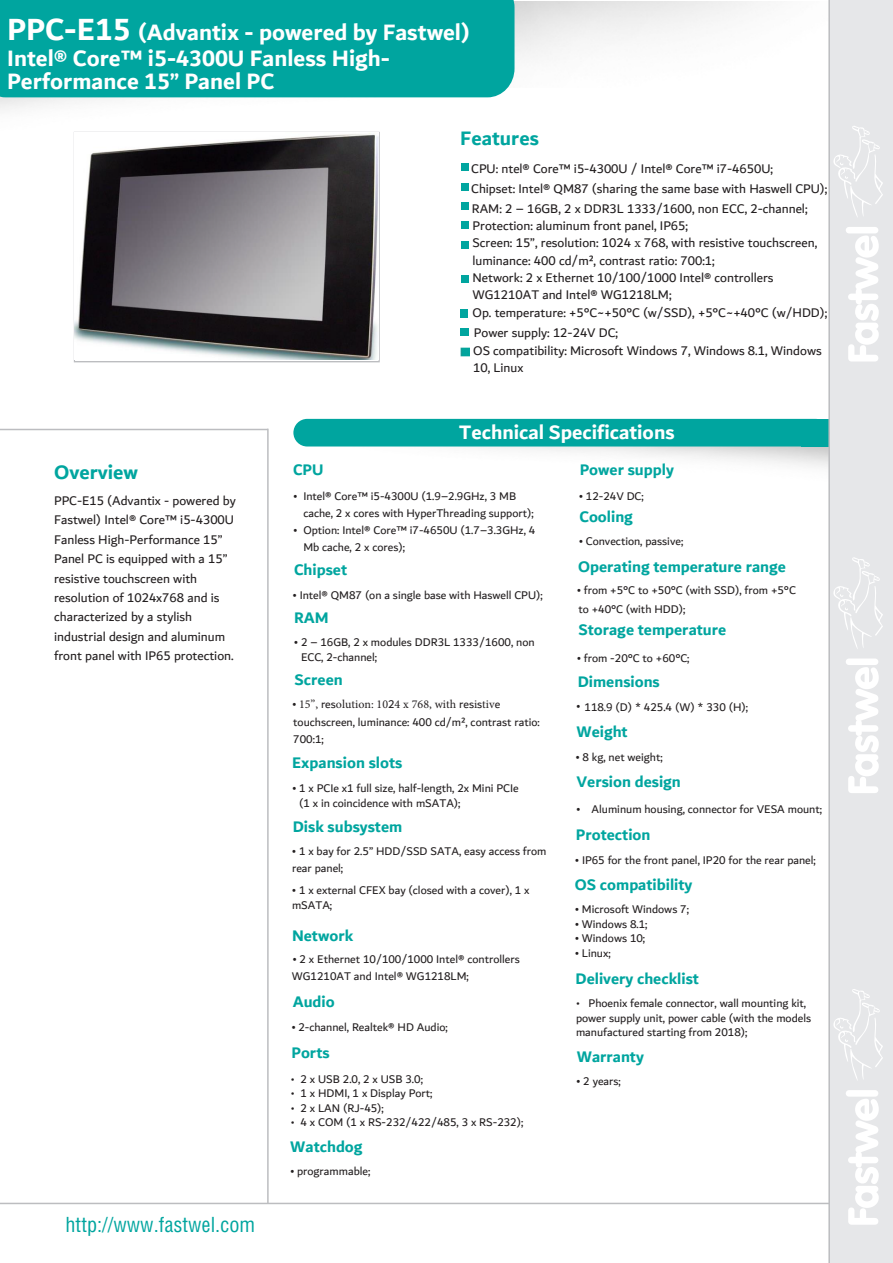
<style>
.page{position:relative;width:893px;height:1263px;background:#fff}
.page>*{position:absolute;margin:0;border:0;box-sizing:border-box;transform-origin:0 0}
.t1{font:700 24px/26.4px "Dubai";color:#fff}
.t2{font:700 21px "Dubai";color:#fff}
.t3{font:21px "Helios Cond C";color:#00a59f}
.t4{font:700 21px "Dubai";color:#00a59f}
.t5{font:700 16.5px "Dubai";color:#00a59f}
.t6{font:13.5px/19.4px "Dubai";color:#231f20}
.t7{font:12px/14.4px "Dubai";color:#231f20}
.t8{font:12px "Minion Pro";color:#231f20}
.s1{font-size:33px}
.s2{font-family:"Minion Pro"}
.s3{font-family:"Helios Cond C"}
.s4{font-family:"Dubai"}
</style>
<div class="page">
<div style="left:829px;top:0;width:64px;height:1263px;background:#e6e7e9"></div>
<svg style="left:514px;top:1px;width:244px;height:1px"></svg>
<img style="left:514px;top:2px;width:240px;height:72px">
<img style="left:319px;top:446px;width:509px;height:21px">
<hr style="left:0;top:429px;width:268px;height:1px;background:#bcbdc0">
<div style="left:801px;top:419px;width:28px;height:27px;background:#00a59f"></div>
<hr style="left:0;top:1203px;width:829px;height:1px;background:#bcbdc0">
<hr style="left:267px;top:429px;width:2px;height:775px;background:#bcbdc0">
<svg style="left:833px;top:989px;width:50px;height:91px"></svg>
<svg style="left:848px;top:1099px;width:31px;height:126px"></svg>
<div style="left:846px;top:1090px;width:32px;height:7px;background:#fff;border-radius:3px"></div>
<svg style="left:833px;top:557px;width:50px;height:92px"></svg>
<svg style="left:848px;top:667px;width:31px;height:126px"></svg>
<div style="left:846px;top:658px;width:32px;height:7px;background:#fff;border-radius:3px"></div>
<svg style="left:833px;top:126px;width:50px;height:91px"></svg>
<svg style="left:848px;top:235px;width:31px;height:126px"></svg>
<div style="left:846px;top:227px;width:32px;height:6px;background:#fff;border-radius:3px"></div>
<div style="left:0;top:0;width:514px;height:97px;background:#00a59f"></div>
<div style="left:461px;top:183px;width:7px;height:8px;background:#00a59f"></div>
<div style="left:461px;top:202px;width:7px;height:8px;background:#00a59f"></div>
<div style="left:461px;top:221px;width:7px;height:8px;background:#00a59f"></div>
<div style="left:461px;top:241px;width:7px;height:7px;background:#00a59f"></div>
<div style="left:461px;top:275px;width:7px;height:8px;background:#00a59f"></div>
<div style="left:460px;top:328px;width:8px;height:8px;background:#00a59f"></div>
<div style="left:293px;top:419px;width:536px;height:27px;background:#00a59f;border-radius:14px"></div>
<hr style="left:828px;top:0;width:2px;height:1263px;background:#bcbdc0">
<div style="left:461px;top:164px;width:7px;height:7px;background:#00a59f"></div>
<div style="left:460px;top:309px;width:8px;height:9px;background:#00a59f"></div>
<svg style="left:460px;top:348px;width:9px;height:9px"></svg>
<img style="left:74px;top:132px;width:304px;height:228px">
<h1 class="t1" style="left:7px;top:18px;width:464px"><span class="s1">PPC-E15</span> (Advantix - powered by Fastwel)<br>Intel® Core™ i5-4300U Fanless High-</h1>
<h1 class="t1" style="left:7px;top:67px;width:269px">Performance 15” Panel PC</h1>
<h2 class="t4" style="left:460px;top:126px;width:80px">Features</h2>
<p class="t6" style="left:471px;top:158px;width:358px;line-height:20.1px">CPU: ntel® Core™ i5-4300U / Intel® Core™ i7-4650U;<br>Chipset: Intel® QM87 (sharing the same base with Haswell CPU);<br>RAM: 2 – 16GB, 2 x DDR3L 1333/1600, non ECC, 2-channel;</p>
<p class="t6" style="left:473px;top:217px;width:356px;line-height:17.2px">Protection: aluminum front panel, IP65;<br>Screen: 15”, resolution: 1024 <span class="s2">х</span> 768, with resistive touchscreen, luminance: 400 cd/m², contrast ratio: 700:1;<br>Network: 2 x Ethernet 10/100/1000 Intel® controllers WG1210AT and Intel® WG1218LM;<br>Op. temperature: +5°C~+50°C (w/SSD), +5°C~+40°C (w/HDD);</p>
<p class="t6" style="left:473px;top:324px;width:350px;line-height:17.5px">Power supply: 12-24V DC;<br>OS compatibility: Microsoft Windows 7, Windows 8.1, Windows<br>10, Linux</p>
<h2 class="t4" style="left:54px;top:460px;width:85px">Overview</h2>
<p class="t6" style="left:54px;top:491px;width:183px">PPC-E15 (Advantix - powered by<br>Fastwel) Intel® Core™ i5-4300U<br>Fanless High-Performance 15”<br>Panel PC is equipped with a 15” resistive touchscreen with resolution of 1024x768 and is characterized by a stylish industrial design and aluminum front panel with IP65 protection.</p>
<h2 class="t3" style="left:65px;top:1217px;width:191px">http://www.fastwel.com</h2>
<h3 class="t5" style="left:293px;top:459px;width:32px">CPU</h3>
<h2 class="t2" style="left:459px;top:419px;width:217px">Technical Specifications</h2>
<h3 class="t5" style="left:580px;top:460px;width:96px">Power supply</h3>
<p class="t7" style="left:303px;top:487px;width:232px;line-height:17.1px;text-indent:-9px"><span class="s3">•</span> Intel® Core™ i5-4300U (1.9–2.9GHz, 3 MB cache, 2 x cores with HyperThreading support);</p>
<p class="t7" style="left:303px;top:521px;width:233px;line-height:17.1px;text-indent:-9px"><span class="s3">•</span> Option: Intel® Core™ i7-4650U (1.7–3.3GHz, 4<br>Mb cache, 2 x cores);</p>
<h3 class="t5" style="left:294px;top:560px;width:55px">Chipset</h3>
<p class="t7" style="left:293px;top:587px;width:251px"><span class="s3">•</span> Intel® QM87 (on a single base with Haswell CPU);</p>
<h3 class="t5" style="left:294px;top:608px;width:36px">RAM</h3>
<p class="t7" style="left:301px;top:635px;width:235px;text-indent:-6px"><span class="s3">•</span> 2 – 16GB, 2 x modules DDR3L 1333/1600, non<br>ECC, 2-channel;</p>
<h3 class="t5" style="left:295px;top:670px;width:50px">Screen</h3>
<p class="t8" style="left:293px;top:696px;width:209px"><span class="s3">•</span> 15”, <span class="s4">res</span>olution: 10<span class="s4">2</span>4 х 768, with <span class="s4">res</span>i<span class="s4">s</span>tiv<span class="s4">e</span></p>
<p class="t7" style="left:293px;top:713px;width:248px;line-height:17.4px">touchscreen, luminance: 400 cd/m², contrast ratio:<br>700:1;</p>
<h3 class="t5" style="left:292px;top:752px;width:112px">Expansion slots</h3>
<p class="t7" style="left:299px;top:781px;width:221px;text-indent:-6px"><span class="s3">•</span> 1 x PCIe x1 full size, half-length, 2x Mini PCIe (1 x in coincidence with mSATA);</p>
<h3 class="t5" style="left:293px;top:816px;width:111px">Disk subsystem</h3>
<p class="t7" style="left:292px;top:842px;width:256px;line-height:17.5px"><span class="s3">•</span> 1 x bay for 2.5” HDD/SSD SATA, easy access from rear panel;</p>
<p class="t7" style="left:292px;top:883px;width:239px"><span class="s3">•</span> 1 x external CFEX bay (closed with a cover), 1 x mSATA;</p>
<h3 class="t5" style="left:292px;top:926px;width:63px">Network</h3>
<p class="t7" style="left:292px;top:950px;width:229px;line-height:17.5px"><span class="s3">•</span> 2 x Ethernet 10/100/1000 Intel® controllers<br>WG1210AT and Intel® WG1218LM;</p>
<h3 class="t5" style="left:293px;top:991px;width:44px">Audio</h3>
<p class="t7" style="left:292px;top:1020px;width:157px"><span class="s3">•</span> 2-channel, Realtek® HD Audio;</p>
<h3 class="t5" style="left:292px;top:1042px;width:40px">Ports</h3>
<p class="t7" style="left:291px;top:1071px;width:134px">• 2 x USB 2.0, 2 x USB 3.0;</p>
<p class="t7" style="left:291px;top:1086px;width:143px">• 1 x HDMI, 1 x Display Port;</p>
<p class="t7" style="left:291px;top:1100px;width:94px">• 2 x LAN (RJ-45);</p>
<p class="t7" style="left:291px;top:1115px;width:234px">• 4 x COM (1 x RS-232/422/485, 3 x RS-232);</p>
<h3 class="t5" style="left:290px;top:1136px;width:74px">Watchdog</h3>
<p class="t7" style="left:291px;top:1163px;width:81px"><span class="s3">•</span> programmable;</p>
<p class="t7" style="left:579px;top:489px;width:66px"><span class="s3">•</span> 12-24V DC;</p>
<h3 class="t5" style="left:579px;top:506px;width:55px">Cooling</h3>
<p class="t7" style="left:579px;top:534px;width:105px"><span class="s3">•</span> Convection, passive;</p>
<h3 class="t5" style="left:578px;top:557px;width:209px">Operating temperature range</h3>
<p class="t7" style="left:577px;top:581px;width:220px;line-height:18.1px"><span class="s3">•</span> from +5°C to +50°C (with SSD), from +5°C to +40°C (with HDD);</p>
<h3 class="t5" style="left:578px;top:620px;width:149px">Storage temperature</h3>
<p class="t7" style="left:577px;top:650px;width:114px"><span class="s3">•</span> from -20°C to +60°C;</p>
<h3 class="t5" style="left:578px;top:672px;width:84px">Dimensions</h3>
<p class="t7" style="left:577px;top:699px;width:173px"><span class="s3">•</span> 118.9 (D) * 425.4 (W) * 330 (H);</p>
<h3 class="t5" style="left:576px;top:722px;width:53px">Weight</h3>
<p class="t7" style="left:576px;top:749px;width:88px"><span class="s3">•</span> 8 kg, net weight;</p>
<h3 class="t5" style="left:576px;top:772px;width:106px">Version design</h3>
<p class="t7" style="left:577px;top:802px;width:247px"><span class="s3">•</span> Aluminum housing, connector for VESA mount;</p>
<h3 class="t5" style="left:576px;top:824px;width:76px">Protection</h3>
<p class="t7" style="left:576px;top:852px;width:242px"><span class="s3">•</span> IP65 for the front panel, IP20 for the rear panel;</p>
<h3 class="t5" style="left:575px;top:875px;width:119px">OS compatibility</h3>
<p class="t7" style="left:576px;top:902px;width:115px"><span class="s3">•</span> Microsoft Windows 7;</p>
<p class="t7" style="left:576px;top:916px;width:73px"><span class="s3">•</span> Windows 8.1;</p>
<p class="t7" style="left:576px;top:931px;width:71px"><span class="s3">•</span> Windows 10;</p>
<p class="t7" style="left:576px;top:945px;width:37px"><span class="s3">•</span> Linux;</p>
<h3 class="t5" style="left:575px;top:968px;width:125px">Delivery checklist</h3>
<p class="t7" style="left:576px;top:996px;width:237px">• Phoenix female connector, wall mounting kit, power supply unit, power cable (with the models manufactured starting from 2018);</p>
<h3 class="t5" style="left:577px;top:1047px;width:69px">Warranty</h3>
<p class="t7" style="left:577px;top:1073px;width:45px"><span class="s3">•</span> 2 years;</p>
</div>
